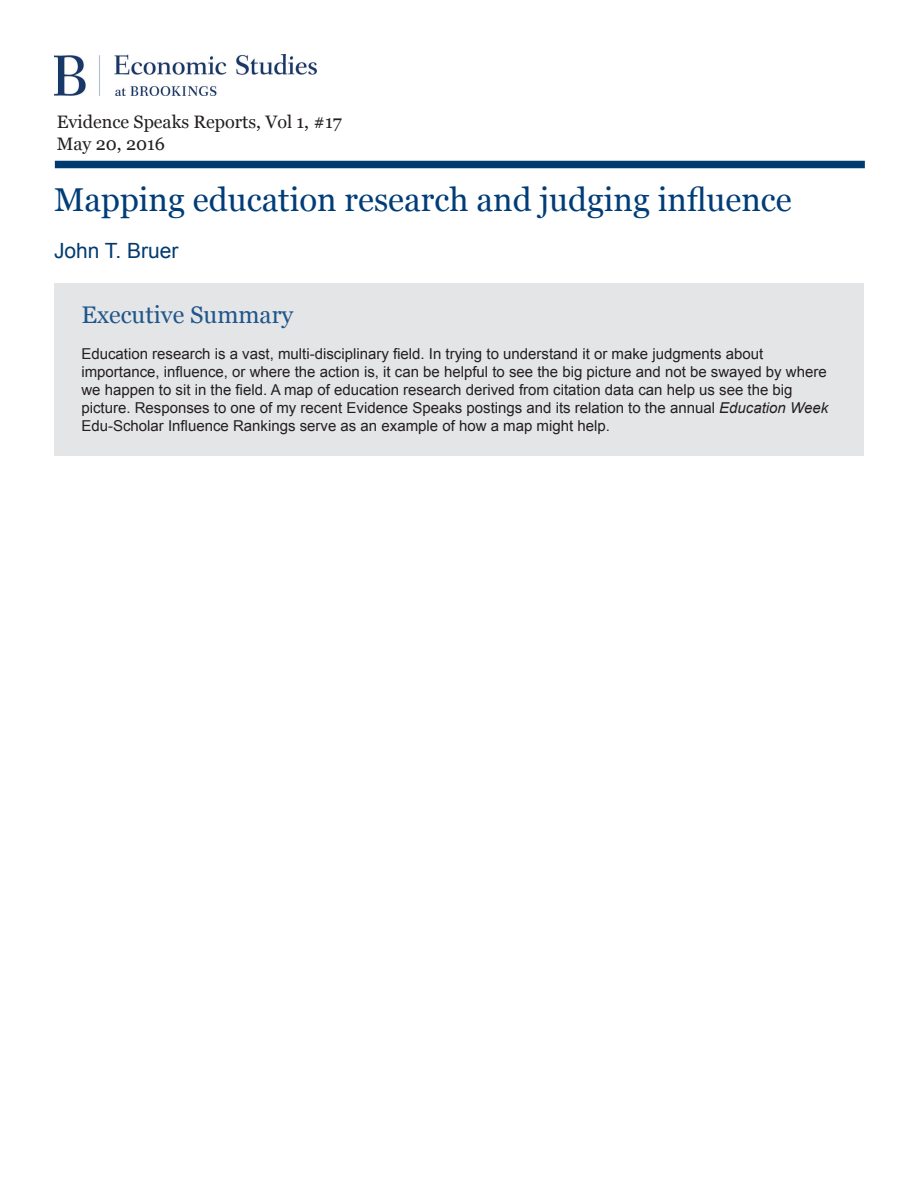
<style>
.page{position:relative;width:918px;height:1188px;background:#fff}
.page>*{position:absolute;margin:0;border:0;box-sizing:border-box;transform-origin:0 0}
.Paper_Title{font:33px "Georgia";color:#003d78}
.Body_Text_Arial_no_c{font:24px "Georgia";color:#1f568b}
.Body_Text_Arial_no_c-2{font:21px "Arial";color:#003b70}
.Footnotes{font:18px "Georgia";color:#231f20}
.Body_Text_Arial_no_c-3{font:15px/18px "Arial";color:#231f20}
.s1{font-style:italic}
</style>
<div class="page">
<div style="left:54px;top:283px;width:810px;height:173px;background:#e4e5e7"></div>
<div style="left:55px;top:161px;width:810px;height:7px;background:#003b70"></div>
<img style="left:54px;top:54px;width:263px;height:41px">
<p class="Footnotes" style="left:57px;top:111px;width:287px">Evidence Speaks Reports, Vol 1, #17</p>
<p class="Footnotes" style="left:57px;top:133px;width:110px">May 20, 2016</p>
<p class="Paper_Title" style="left:54px;top:180px;width:739px">Mapping education research and judging influence</p>
<p class="Body_Text_Arial_no_c-2" style="left:54px;top:237px;width:126px">John T. Bruer</p>
<p class="Body_Text_Arial_no_c" style="left:81px;top:300px;width:213px">Executive Summary</p>
<p class="Body_Text_Arial_no_c-3" style="left:81px;top:345px;width:748px">Education research is a vast, multi-disciplinary field. In trying to understand it or make judgments about importance, influence, or where the action is, it can be helpful to see the big picture and not be swayed by where we happen to sit in the field. A map of education research derived from citation data can help us see the big picture. Responses to one of my recent Evidence Speaks postings and its relation to the annual <span class="s1">Education Week </span>Edu-Scholar Influence Rankings serve as an example of how a map might help.</p>
</div>
